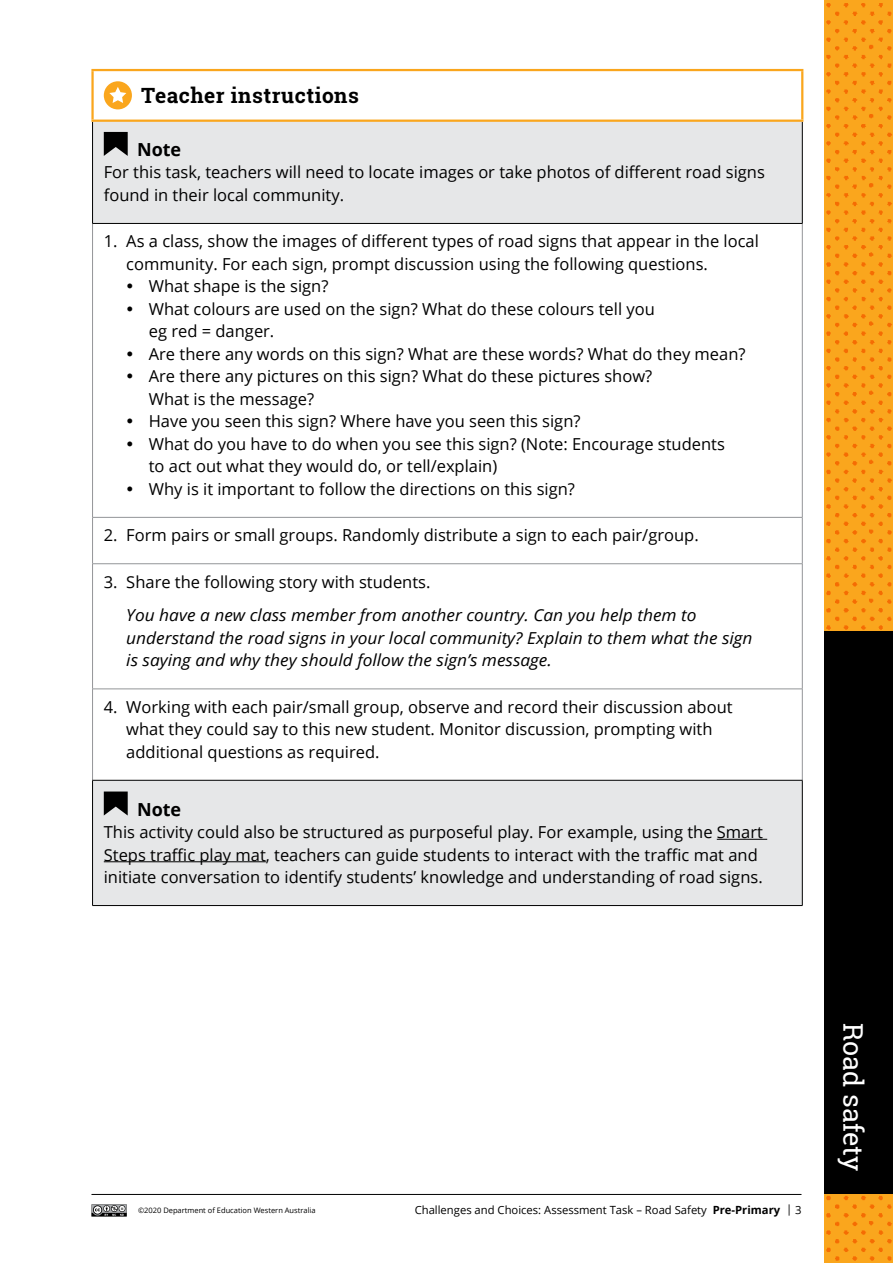
<style>
.page{position:relative;width:893px;height:1263px;background:#fff}
.page>*{position:absolute;margin:0;border:0;box-sizing:border-box;transform-origin:0 0}
.t1{font:27px "Roboto Slab";color:#fff}
.t2{font:700 21px "Roboto Slab";letter-spacing:.025em;color:#000}
.t3{font:700 18px "Open Sans";color:#000}
.t4{font:16.5px/22.5px "Open Sans";color:#000}
.t5{font:italic 16.5px/22.5px "Open Sans";color:#000;scale:1.05 1}
.t6{font:11.25px "Open Sans";color:#000}
.t7{font:7.5px "Open Sans";color:#000}
.s1{font-weight:700}
</style>
<div class="page">
<svg style="left:91px;top:1204px;width:36px;height:12px"></svg>
<hr style="left:92px;top:1194px;width:709px;height:1px;background:#000">
<svg style="left:93px;top:122px;width:709px;height:783px"></svg>
<hr style="left:92px;top:224px;width:1px;height:293px;background:#939598">
<hr style="left:802px;top:224px;width:1px;height:293px;background:#939598">
<hr style="left:92px;top:564px;width:1px;height:125px;background:#939598">
<hr style="left:802px;top:564px;width:1px;height:125px;background:#939598">
<hr style="left:92px;top:689px;width:1px;height:91px;background:#939598">
<hr style="left:802px;top:689px;width:1px;height:91px;background:#939598">
<hr style="left:92px;top:122px;width:1px;height:101px;background:#000">
<hr style="left:802px;top:122px;width:1px;height:101px;background:#000">
<hr style="left:92px;top:223px;width:710px;height:1px;background:#000">
<hr style="left:92px;top:780px;width:710px;height:1px;background:#000">
<hr style="left:92px;top:780px;width:1px;height:125px;background:#000">
<hr style="left:802px;top:780px;width:1px;height:125px;background:#000">
<hr style="left:92px;top:905px;width:710px;height:1px;background:#000">
<hr style="left:92px;top:689px;width:710px;height:1px;background:#939598">
<hr style="left:92px;top:517px;width:710px;height:1px;background:#939598">
<hr style="left:92px;top:517px;width:1px;height:46px;background:#939598">
<hr style="left:802px;top:517px;width:1px;height:46px;background:#939598">
<hr style="left:92px;top:563px;width:710px;height:1px;background:#939598">
<hr style="left:91px;top:71px;width:3px;height:49px;background:#faa61d">
<hr style="left:91px;top:69px;width:712px;height:2px;background:#faa61d">
<hr style="left:801px;top:71px;width:2px;height:49px;background:#faa61d">
<hr style="left:91px;top:120px;width:712px;height:2px;background:#faa61d">
<div style="left:104px;top:81px;width:28px;height:28px;background:#faa61d;border-radius:50%"></div>
<svg style="left:109px;top:87px;width:17px;height:16px"></svg>
<svg style="left:104px;top:132px;width:24px;height:24px"></svg>
<hr style="left:717px;top:839px;width:50px;height:1px;background:#000">
<hr style="left:104px;top:861px;width:162px;height:1px;background:#000">
<svg style="left:104px;top:791px;width:24px;height:24px"></svg>
<img style="left:824px;top:0;width:69px;height:1263px">
<div style="left:824px;top:631px;width:69px;height:563px;background:#000"></div>
<svg style="left:128px;top:284px;width:4px;height:5px"></svg>
<svg style="left:128px;top:306px;width:4px;height:5px"></svg>
<svg style="left:128px;top:351px;width:4px;height:5px"></svg>
<svg style="left:128px;top:374px;width:4px;height:5px"></svg>
<svg style="left:128px;top:419px;width:4px;height:5px"></svg>
<svg style="left:128px;top:441px;width:4px;height:5px"></svg>
<svg style="left:128px;top:486px;width:4px;height:5px"></svg>
<p class="t2" style="left:141px;top:81px;width:219px">Teacher instructions</p>
<p class="t3" style="left:137px;top:137px;width:46px">Note</p>
<p class="t4" style="left:104px;top:161px;width:663px">For this task, teachers will need to locate images or take photos of different road signs found in their local community.</p>
<p class="t4" style="left:104px;top:230px;width:657px">1. As a class, show the images of different types of road signs that appear in the local</p>
<p class="t4" style="left:126px;top:252px;width:583px">community. For each sign, prompt discussion using the following questions.</p>
<p class="t4" style="left:149px;top:275px;width:181px">What shape is the sign?</p>
<p class="t4" style="left:149px;top:297px;width:508px">What colours are used on the sign? What do these colours tell you</p>
<p class="t4" style="left:149px;top:320px;width:127px">eg red = danger.</p>
<p class="t4" style="left:149px;top:342px;width:598px">Are there any words on this sign? What are these words? What do they mean?</p>
<p class="t4" style="left:149px;top:365px;width:505px">Are there any pictures on this sign? What do these pictures show?</p>
<p class="t4" style="left:149px;top:387px;width:167px">What is the message?</p>
<p class="t4" style="left:149px;top:410px;width:433px">Have you seen this sign? Where have you seen this sign?</p>
<p class="t4" style="left:149px;top:432px;width:578px">What do you have to do when you see this sign? (Note: Encourage students</p>
<p class="t4" style="left:149px;top:455px;width:350px">to act out what they would do, or tell/explain)</p>
<p class="t4" style="left:149px;top:477px;width:428px">Why is it important to follow the directions on this sign?</p>
<p class="t4" style="left:104px;top:524px;width:596px">2. Form pairs or small groups. Randomly distribute a sign to each pair/group.</p>
<p class="t4" style="left:104px;top:570px;width:328px">3. Share the following story with students.</p>
<p class="t5" style="left:126px;top:604px;width:598px">You have a new class member from another country. Can you help them to understand the road signs in your local community? Explain to them what the sign is saying and why they should follow the sign’s message.</p>
<p class="t4" style="left:126px;top:695px;width:608px;text-indent:-23px">4. Working with each pair/small group, observe and record their discussion about what they could say to this new student. Monitor discussion, prompting with additional questions as required.</p>
<p class="t3" style="left:137px;top:796px;width:46px">Note</p>
<p class="t4" style="left:104px;top:820px;width:661px">This activity could also be structured as purposeful play. For example, using the Smart<br>Steps traffic play mat, teachers can guide students to interact with the traffic mat and initiate conversation to identify students’ knowledge and understanding of road signs.</p>
<p class="t7" style="left:138px;top:1205px;width:179px">©2020 Department of Education Western Australia</p>
<p class="t6" style="left:415px;top:1202px;width:388px">Challenges and Choices: Assessment Task – Road Safety <span class="s1">Pre-Primary</span> | 3</p>
<h1 class="t1" style="left:872px;top:1023px;width:150px;rotate:90deg">Road safety</h1>
</div>
